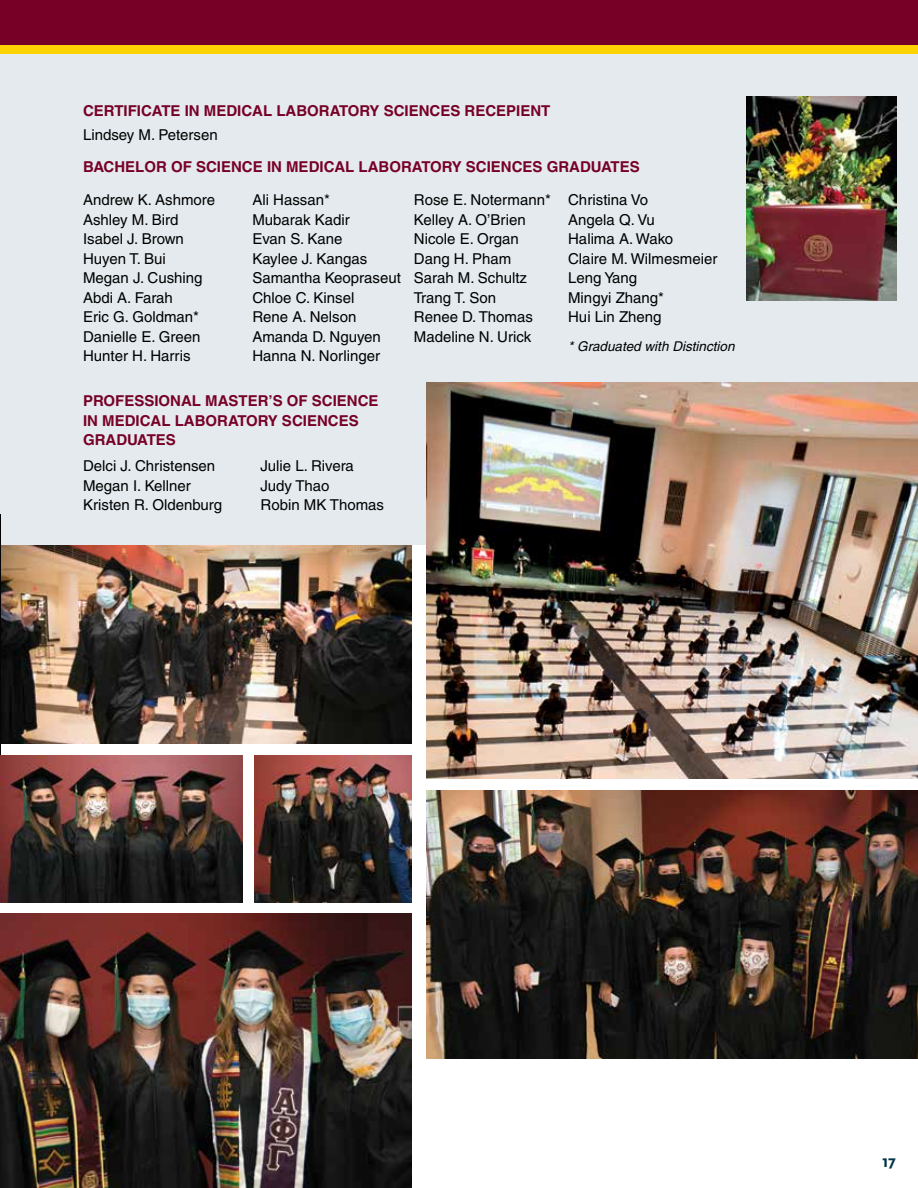
<style>
.page{position:relative;width:918px;height:1188px;background:#fff}
.page>*{position:absolute;margin:0;border:0;box-sizing:border-box;transform-origin:0 0}
.t1{font:700 16.5px "Neutraface Text";color:#003346}
.t2{font:15px/19.5px "Helvetica";color:#000}
.t3{font:700 15px/19.5px "Helvetica";color:#770026}
.t4{font:italic 13.5px "Helvetica";color:#000}
</style>
<div class="page">
<div style="left:0;top:0;width:918px;height:54px;background:#ffd200"></div>
<div style="left:0;top:0;width:918px;height:45px;background:#770026"></div>
<img style="left:1px;top:544px;width:410px;height:200px">
<div style="left:0;top:54px;width:918px;height:490px;background:#e4eaee"></div>
<img style="left:0;top:514px;width:1px;height:361px">
<img style="left:746px;top:96px;width:151px;height:204px">
<img style="left:0;top:914px;width:411px;height:274px">
<img style="left:1px;top:756px;width:241px;height:147px">
<img style="left:255px;top:756px;width:156px;height:147px">
<img style="left:427px;top:382px;width:491px;height:397px">
<img style="left:427px;top:790px;width:491px;height:268px">
<p class="t3" style="left:83px;top:101px;width:469px">CERTIFICATE IN MEDICAL LABORATORY SCIENCES RECEPIENT</p>
<p class="t2" style="left:83px;top:125px;width:136px">Lindsey M. Petersen</p>
<p class="t3" style="left:83px;top:157px;width:558px">BACHELOR OF SCIENCE IN MEDICAL LABORATORY SCIENCES GRADUATES</p>
<p class="t2" style="left:568px;top:190px;width:151px">Christina Vo<br>Angela Q. Vu<br>Halima A. Wako<br>Claire M. Wilmesmeier<br>Leng Yang<br>Mingyi Zhang*<br>Hui Lin Zheng</p>
<p class="t2" style="left:83px;top:190px;width:134px">Andrew K. Ashmore<br>Ashley M. Bird<br>Isabel J. Brown<br>Huyen T. Bui<br>Megan J. Cushing<br>Abdi A. Farah<br>Eric G. Goldman*<br>Danielle E. Green<br>Hunter H. Harris</p>
<p class="t2" style="left:252px;top:190px;width:150px">Ali Hassan*<br>Mubarak Kadir<br>Evan S. Kane<br>Kaylee J. Kangas<br>Samantha Keopraseut<br>Chloe C. Kinsel<br>Rene A. Nelson<br>Amanda D. Nguyen<br>Hanna N. Norlinger</p>
<p class="t2" style="left:414px;top:190px;width:139px">Rose E. Notermann*<br>Kelley A. O’Brien<br>Nicole E. Organ<br>Dang H. Pham<br>Sarah M. Schultz<br>Trang T. Son<br>Renee D. Thomas<br>Madeline N. Urick</p>
<p class="t4" style="left:568px;top:339px;width:168px">* Graduated with Distinction</p>
<p class="t3" style="left:83px;top:391px;width:297px">PROFESSIONAL MASTER’S OF SCIENCE<br>IN MEDICAL LABORATORY SCIENCES<br>GRADUATES</p>
<p class="t2" style="left:83px;top:456px;width:141px">Delci J. Christensen<br>Megan I. Kellner<br>Kristen R. Oldenburg</p>
<p class="t2" style="left:261px;top:456px;width:125px">Julie L. Rivera<br>Judy Thao<br>Robin MK Thomas</p>
<p class="t1" style="left:883px;top:1151px;width:15px">17</p>
</div>
